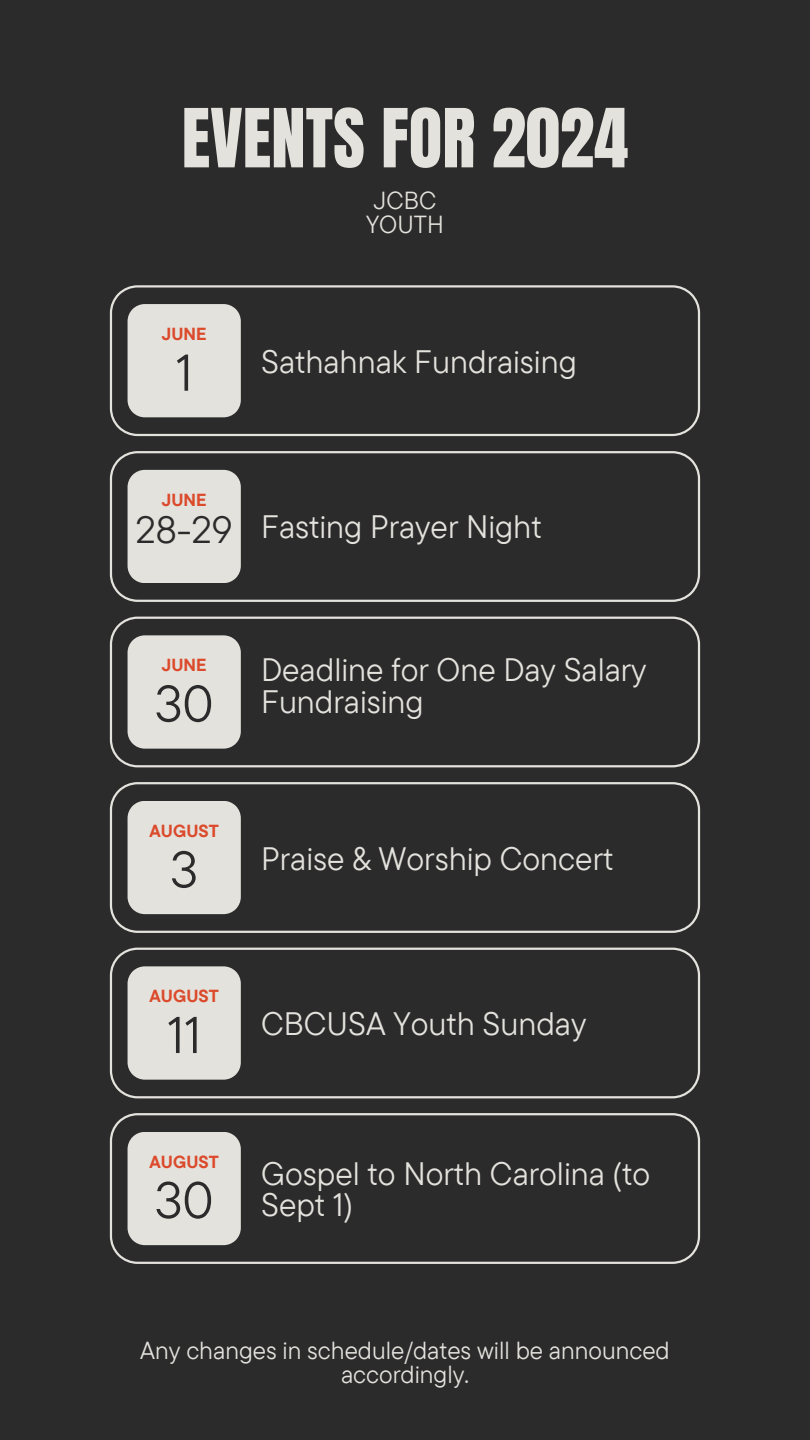
<style>
.page{position:relative;width:810px;height:1440px;background:#2b2b2b}
.page>*{position:absolute;margin:0;border:0;box-sizing:border-box;transform-origin:0 0}
.t1{font:69.2px "Anton";color:#e4e2dd}
.t2{font:51.7px "TT Commons Pro";color:#2b2b2b}
.t3{font:37.8px "TT Commons Pro";color:#2b2b2b}
.t4{font:32.4px/31.9px "TT Commons Pro";color:#e4e2dd}
.t5{font:24.6px/24.3px "TT Commons Pro";color:#e4e2dd;text-align:center}
.t6{font:700 17.4px "TT Commons Pro";color:#db4a2b}
</style>
<div class="page">
<svg style="left:110px;top:285px;width:590px;height:151px"></svg>
<svg style="left:110px;top:451px;width:590px;height:151px"></svg>
<svg style="left:110px;top:617px;width:590px;height:150px"></svg>
<svg style="left:110px;top:782px;width:590px;height:151px"></svg>
<svg style="left:110px;top:948px;width:590px;height:150px"></svg>
<svg style="left:110px;top:1113px;width:590px;height:151px"></svg>
<div style="left:128px;top:304px;width:113px;height:113px;background:#e4e2dd"></div>
<div style="left:128px;top:470px;width:113px;height:113px;background:#e4e2dd"></div>
<div style="left:128px;top:635px;width:113px;height:114px;background:#e4e2dd"></div>
<div style="left:128px;top:801px;width:113px;height:113px;background:#e4e2dd"></div>
<div style="left:128px;top:966px;width:113px;height:114px;background:#e4e2dd"></div>
<div style="left:128px;top:1132px;width:113px;height:113px;background:#e4e2dd"></div>
<h1 class="t1" style="left:182px;top:89px;width:448px">EVENTS FOR 2024</h1>
<p class="t6" style="left:162px;top:322px;width:46px">JUNE</p>
<p class="t2" style="left:176px;top:339px;width:19px">1</p>
<p class="t5" style="left:366px;top:188px;width:79px">JCBC<br>YOUTH</p>
<h4 class="t4" style="left:261px;top:345px;width:317px">Sathahnak Fundraising</h4>
<h3 class="t6" style="left:162px;top:488px;width:46px">JUNE</h3>
<h3 class="t3" style="left:136px;top:505px;width:98px">28-29</h3>
<h3 class="t4" style="left:261px;top:510px;width:282px">Fasting Prayer Night</h3>
<p class="t6" style="left:162px;top:654px;width:46px">JUNE</p>
<p class="t2" style="left:155px;top:670px;width:60px">30</p>
<p class="t6" style="left:150px;top:819px;width:71px">AUGUST</p>
<p class="t2" style="left:170px;top:836px;width:29px">3</p>
<h3 class="t6" style="left:150px;top:985px;width:71px">AUGUST</h3>
<h3 class="t2" style="left:167px;top:1001px;width:36px">11</h3>
<h5 class="t6" style="left:150px;top:1150px;width:71px">AUGUST</h5>
<p class="t2" style="left:155px;top:1167px;width:60px">30</p>
<h2 class="t4" style="left:261px;top:653px;width:387px">Deadline for One Day Salary<br>Fundraising</h2>
<p class="t4" style="left:261px;top:842px;width:354px">Praise &amp; Worship Concert</p>
<h3 class="t4" style="left:261px;top:1007px;width:327px">CBCUSA Youth Sunday</h3>
<p class="t4" style="left:261px;top:1156px;width:391px">Gospel to North Carolina (to<br>Sept 1)</p>
<p class="t5" style="left:140px;top:1337px;width:531px;line-height:24px">Any changes in schedule/dates will be announced accordingly.</p>
</div>
